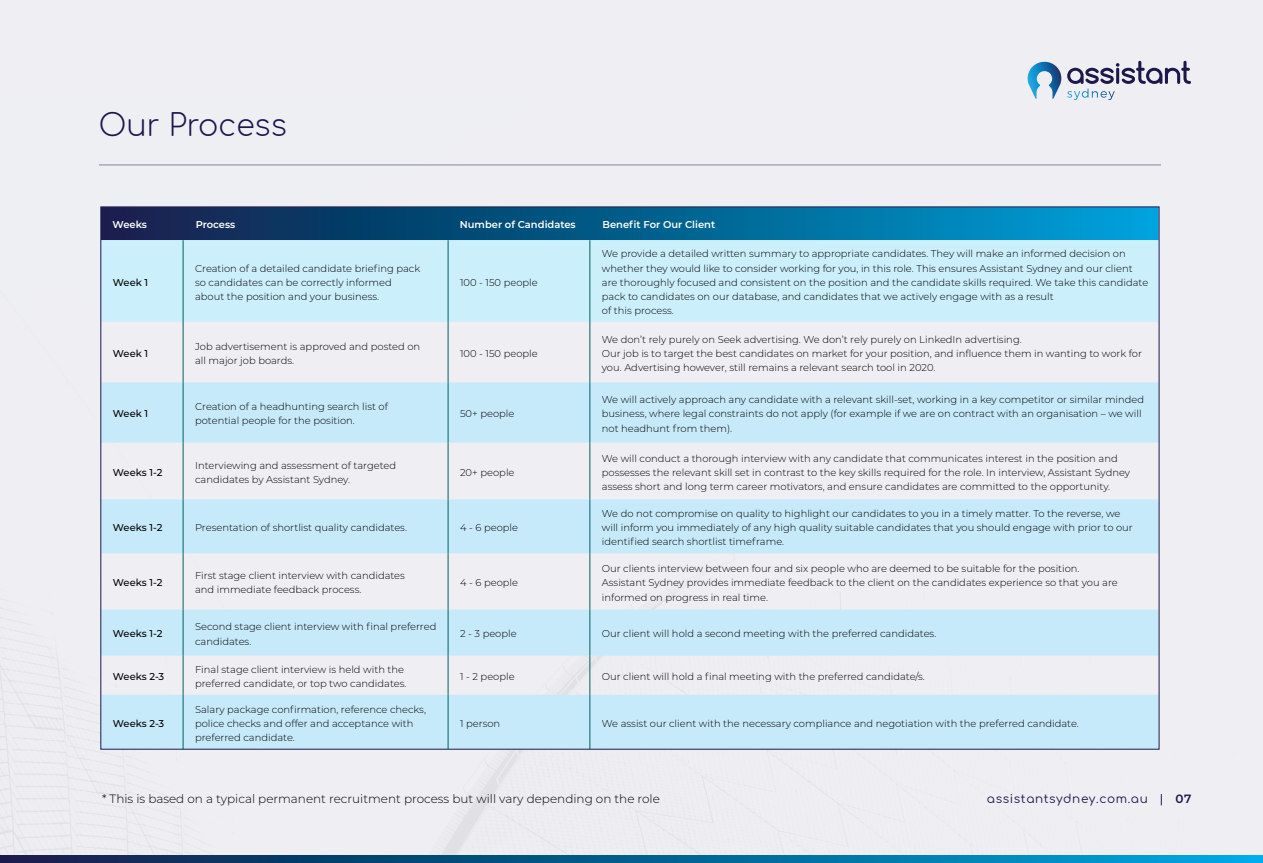
<style>
.page{position:relative;width:1263px;height:863px;background:#fff}
.page>*{position:absolute;margin:0;border:0;box-sizing:border-box;transform-origin:0 0}
.t1{font:300 30px "Comfortaa";color:#1c174c}
.t2{font:300 12px "Montserrat";color:#000}
.t3{font:12px "Comfortaa";letter-spacing:.05em;color:#1c174c}
.t4{font:300 9.9px/14.2px "Montserrat";color:#000}
.t5{font:500 9.9px "Montserrat";color:#000}
.t6{font:600 9.9px "Montserrat";color:#fff}
.s1{font-family:"Montserrat";font-weight:500}
.s2{font-family:"Montserrat";font-weight:600}
</style>
<div class="page">
<div style="left:0;top:0;width:1263px;height:862px;background:#efeff3"></div>
<img style="left:0;top:164px;width:1161px;height:691px">
<svg style="left:0;top:855px;width:1263px;height:7px"></svg>
<svg style="left:1028px;top:62px;width:33px;height:37px"></svg>
<svg style="left:1067px;top:61px;width:124px;height:39px"></svg>
<hr style="left:99px;top:165px;width:1062px;height:1px;background:#1c174c">
<svg style="left:103px;top:209px;width:1054px;height:31px"></svg>
<div style="left:103px;top:240px;width:1054px;height:82px;background:#cceffc"></div>
<svg style="left:103px;top:382px;width:1054px;height:365px;fill:#c7eafb"></svg>
<hr style="left:183px;top:240px;width:1px;height:82px;background:#006161">
<hr style="left:448px;top:240px;width:1px;height:82px;background:#006161">
<hr style="left:590px;top:240px;width:1px;height:82px;background:#006161">
<hr style="left:183px;top:322px;width:1px;height:60px;background:#006161">
<hr style="left:448px;top:322px;width:1px;height:60px;background:#006161">
<hr style="left:590px;top:322px;width:1px;height:60px;background:#006161">
<hr style="left:183px;top:382px;width:1px;height:60px;background:#006161">
<hr style="left:448px;top:382px;width:1px;height:60px;background:#006161">
<hr style="left:590px;top:382px;width:1px;height:60px;background:#006161">
<hr style="left:183px;top:442px;width:1px;height:57px;background:#006161">
<hr style="left:448px;top:442px;width:1px;height:57px;background:#006161">
<hr style="left:590px;top:442px;width:1px;height:57px;background:#006161">
<hr style="left:183px;top:499px;width:1px;height:54px;background:#006161">
<hr style="left:448px;top:499px;width:1px;height:54px;background:#006161">
<hr style="left:590px;top:499px;width:1px;height:54px;background:#006161">
<hr style="left:183px;top:553px;width:1px;height:56px;background:#006161">
<hr style="left:448px;top:553px;width:1px;height:56px;background:#006161">
<hr style="left:590px;top:553px;width:1px;height:56px;background:#006161">
<hr style="left:183px;top:609px;width:1px;height:46px;background:#006161">
<hr style="left:448px;top:609px;width:1px;height:46px;background:#006161">
<hr style="left:590px;top:609px;width:1px;height:46px;background:#006161">
<hr style="left:183px;top:655px;width:1px;height:39px;background:#006161">
<hr style="left:448px;top:655px;width:1px;height:39px;background:#006161">
<hr style="left:590px;top:655px;width:1px;height:39px;background:#006161">
<hr style="left:183px;top:694px;width:1px;height:55px;background:#006161">
<hr style="left:448px;top:694px;width:1px;height:55px;background:#006161">
<hr style="left:590px;top:694px;width:1px;height:55px;background:#006161">
<h1 class="t1" style="left:99px;top:98px;width:189px">Our Process</h1>
<p class="t6" style="left:113px;top:218px;width:36px">Weeks</p>
<p class="t6" style="left:196px;top:218px;width:41px">Process</p>
<p class="t6" style="left:460px;top:218px;width:117px">Number of Candidates</p>
<p class="t6" style="left:602px;top:218px;width:114px">Benefit For Our Client</p>
<p class="t5" style="left:113px;top:275px;width:37px">Week 1</p>
<p class="t4" style="left:195px;top:261px;width:227px">Creation of a detailed candidate briefing pack so candidates can be correctly informed about the position and your business.</p>
<p class="t4" style="left:460px;top:275px;width:79px">100 - 150 people</p>
<p class="t5" style="left:113px;top:346px;width:37px">Week 1</p>
<p class="t4" style="left:195px;top:339px;width:227px">Job advertisement is approved and posted on all major job boards.</p>
<p class="t4" style="left:460px;top:346px;width:79px">100 - 150 people</p>
<p class="t5" style="left:113px;top:407px;width:37px">Week 1</p>
<p class="t4" style="left:195px;top:399px;width:194px">Creation of a headhunting search list of potential people for the position.</p>
<p class="t4" style="left:460px;top:406px;width:56px">50+ people</p>
<p class="t5" style="left:113px;top:465px;width:51px">Weeks 1-2</p>
<p class="t4" style="left:195px;top:458px;width:203px">Interviewing and assessment of targeted candidates by Assistant Sydney.</p>
<p class="t4" style="left:460px;top:465px;width:56px">20+ people</p>
<p class="t5" style="left:113px;top:521px;width:51px">Weeks 1-2</p>
<p class="t4" style="left:195px;top:520px;width:213px">Presentation of shortlist quality candidates.</p>
<p class="t4" style="left:460px;top:520px;width:59px">4 - 6 people</p>
<p class="t5" style="left:113px;top:576px;width:51px">Weeks 1-2</p>
<p class="t4" style="left:195px;top:568px;width:211px">First stage client interview with candidates and immediate feedback process.</p>
<p class="t4" style="left:460px;top:575px;width:59px">4 - 6 people</p>
<p class="t4" style="left:602px;top:246px;width:548px">We provide a detailed written summary to appropriate candidates. They will make an informed decision on whether they would like to consider working for you, in this role. This ensures Assistant Sydney and our client are thoroughly focused and consistent on the position and the candidate skills required. We take this candidate pack to candidates on our database, and candidates that we actively engage with as a result<br>of this process.</p>
<p class="t4" style="left:602px;top:332px;width:542px">We don’t rely purely on Seek advertising. We don’t rely purely on LinkedIn advertising.<br>Our job is to target the best candidates on market for your position, and influence them in wanting to work for you. Advertising however, still remains a relevant search tool in 2020.</p>
<p class="t4" style="left:602px;top:392px;width:544px">We will actively approach any candidate with a relevant skill-set, working in a key competitor or similar minded business, where legal constraints do not apply (for example if we are on contract with an organisation – we will not headhunt from them).</p>
<p class="t4" style="left:602px;top:450px;width:530px">We will conduct a thorough interview with any candidate that communicates interest in the position and possesses the relevant skill set in contrast to the key skills required for the role. In interview, Assistant Sydney assess short and long term career motivators, and ensure candidates are committed to the opportunity.</p>
<p class="t4" style="left:602px;top:506px;width:532px">We do not compromise on quality to highlight our candidates to you in a timely matter. To the reverse, we will inform you immediately of any high quality suitable candidates that you should engage with prior to our identified search shortlist timeframe.</p>
<p class="t4" style="left:602px;top:561px;width:517px">Our clients interview between four and six people who are deemed to be suitable for the position.<br>Assistant Sydney provides immediate feedback to the client on the candidates experience so that you are informed on progress in real time.</p>
<p class="t5" style="left:113px;top:627px;width:51px">Weeks 1-2</p>
<p class="t4" style="left:195px;top:619px;width:243px">Second stage client interview with final preferred candidates.</p>
<p class="t4" style="left:460px;top:626px;width:58px">2 - 3 people</p>
<p class="t4" style="left:602px;top:626px;width:336px">Our client will hold a second meeting with the preferred candidates.</p>
<p class="t5" style="left:113px;top:669px;width:53px">Weeks 2-3</p>
<p class="t4" style="left:195px;top:662px;width:213px">Final stage client interview is held with the preferred candidate, or top two candidates.</p>
<p class="t4" style="left:460px;top:669px;width:56px">1 - 2 people</p>
<p class="t4" style="left:602px;top:669px;width:324px">Our client will hold a final meeting with the preferred candidate/s.</p>
<p class="t5" style="left:113px;top:716px;width:53px">Weeks 2-3</p>
<p class="t4" style="left:195px;top:701px;width:232px">Salary package confirmation, reference checks, police checks and offer and acceptance with preferred candidate.</p>
<p class="t4" style="left:460px;top:715px;width:42px">1 person</p>
<p class="t4" style="left:602px;top:715px;width:478px">We assist our client with the necessary compliance and negotiation with the preferred candidate.</p>
<p class="t2" style="left:102px;top:790px;width:559px">* This is based on a typical permanent recruitment process but will vary depending on the role</p>
<p class="t3" style="left:987px;top:787px;width:206px">assistantsydney.com.au <span class="s1">|</span> <span class="s2">07</span></p>
</div>
